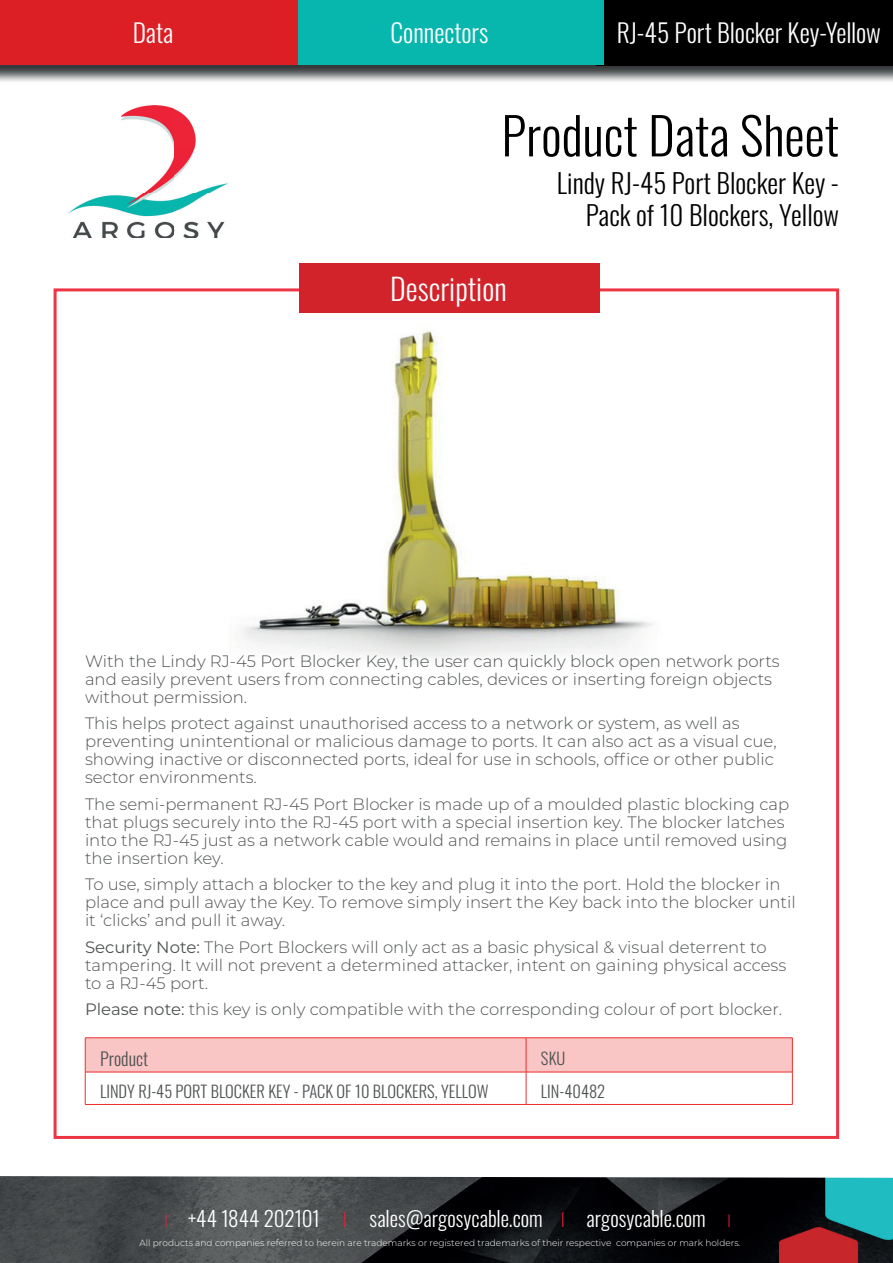
<style>
.page{position:relative;width:893px;height:1263px;background:#fff}
.page>*{position:absolute;margin:0;border:0;box-sizing:border-box;transform-origin:0 0}
.t1{font:300 51px "Oswald";color:#000001}
.t2{font:300 30px "Oswald";color:#fff}
.t3{font:300 27px/32.4px "Oswald";color:#000001;text-align:right}
.t4{font:300 25.5px "Oswald";color:#fff}
.t5{font:300 21px "Oswald";color:#fff}
.t6{font:300 18px "Oswald";color:#4f5253}
.t7{font:300 16.5px/18px "Montserrat";color:#4f5253}
.t8{font:300 16.5px "Oswald";color:#4f5253}
.t9{font:300 9px "Montserrat";color:#fff}
.s1{font-weight:400}
.s2{font-family:"Montserrat";font-size:18px;color:#ed1e38}
.s3{font-family:"Montserrat";color:#ed1e38}
</style>
<div class="page">
<img style="left:68px;top:105px;width:159px;height:133px">
<img style="left:0;top:64px;width:893px;height:18px">
<div style="left:0;top:0;width:893px;height:64px;background:#db1f25"></div>
<div style="left:596px;top:0;width:297px;height:65px;background:#000001"></div>
<div style="left:298px;top:0;width:305px;height:64px;background:#07b7ad"></div>
<img style="left:0;top:1176px;width:893px;height:87px">
<img style="left:241px;top:330px;width:412px;height:328px">
<div style="left:299px;top:264px;width:301px;height:49px;background:#d2222a"></div>
<div style="left:86px;top:1038px;width:706px;height:34px;background:#f9c5c5"></div>
<hr style="left:85px;top:1037px;width:441px;height:1px;background:#ee2d2d">
<hr style="left:85px;top:1038px;width:1px;height:34px;background:#ee2d2d">
<hr style="left:526px;top:1037px;width:266px;height:1px;background:#ee2d2d">
<hr style="left:526px;top:1038px;width:1px;height:34px;background:#ee2d2d">
<hr style="left:792px;top:1038px;width:1px;height:34px;background:#ee2d2d">
<hr style="left:85px;top:1072px;width:441px;height:1px;background:#ee2d2d">
<hr style="left:85px;top:1072px;width:1px;height:32px;background:#ee2d2d">
<hr style="left:526px;top:1072px;width:266px;height:1px;background:#ee2d2d">
<hr style="left:526px;top:1072px;width:1px;height:32px;background:#ee2d2d">
<hr style="left:792px;top:1072px;width:1px;height:32px;background:#ee2d2d">
<hr style="left:85px;top:1104px;width:441px;height:1px;background:#ee2d2d">
<hr style="left:526px;top:1104px;width:266px;height:1px;background:#ee2d2d">
<h3 class="t4" style="left:133px;top:10px;width:42px">Data</h3>
<h3 class="t4" style="left:391px;top:10px;width:99px">Connectors</h3>
<h3 class="t4" style="left:617px;top:10px;width:265px">RJ-45 Port Blocker Key-Yellow</h3>
<h1 class="t1" style="left:501px;top:90px;width:339px">Product Data Sheet</h1>
<h3 class="t3" style="left:557px;top:164px;width:284px">Lindy RJ-45 Port Blocker Key -<br>Pack of 10 Blockers, Yellow</h3>
<h2 class="t2" style="left:390px;top:262px;width:118px">Description</h2>
<p class="t7" style="left:85px;top:651px;width:696px">With the Lindy RJ-45 Port Blocker Key, the user can quickly block open network ports and easily prevent users from connecting cables, devices or inserting foreign objects without permission.</p>
<p class="t7" style="left:85px;top:714px;width:693px">This helps protect against unauthorised access to a network or system, as well as preventing unintentional or malicious damage to ports. It can also act as a visual cue, showing inactive or disconnected ports, ideal for use in schools, office or other public sector environments.</p>
<p class="t7" style="left:85px;top:794px;width:706px">The semi-permanent RJ-45 Port Blocker is made up of a moulded plastic blocking cap that plugs securely into the RJ-45 port with a special insertion key. The blocker latches into the RJ-45 just as a network cable would and remains in place until removed using the insertion key.</p>
<p class="t7" style="left:85px;top:875px;width:712px">To use, simply attach a blocker to the key and plug it into the port. Hold the blocker in place and pull away the Key. To remove simply insert the Key back into the blocker until it ‘clicks’ and pull it away.</p>
<p class="t7" style="left:85px;top:937px;width:703px"><span class="s1">Security Note:</span> The Port Blockers will only act as a basic physical &amp; visual deterrent to tampering. It will not prevent a determined attacker, intent on gaining physical access to a RJ-45 port.</p>
<p class="t7" style="left:85px;top:1000px;width:699px"><span class="s1">Please note:</span> this key is only compatible with the corresponding colour of port blocker.</p>
<p class="t6" style="left:100px;top:1042px;width:50px">Product</p>
<p class="t8" style="left:541px;top:1043px;width:26px">SKU</p>
<p class="t8" style="left:100px;top:1077px;width:390px">LINDY RJ-45 PORT BLOCKER KEY - PACK OF 10 BLOCKERS, YELLOW</p>
<p class="t8" style="left:541px;top:1077px;width:66px">LIN-40482</p>
<p class="t5" style="left:164px;top:1199px;width:570px"><span class="s2">I</span> +44 1844 202101 <span class="s3">I</span> sales@argosycable.com <span class="s3">I</span> argosycable.com <span class="s2">I</span></p>
<p class="t9" style="left:139px;top:1237px;width:602px">All products and companies referred to herein are trademarks or registered trademarks of their respective companies or mark holders.</p>
</div>
